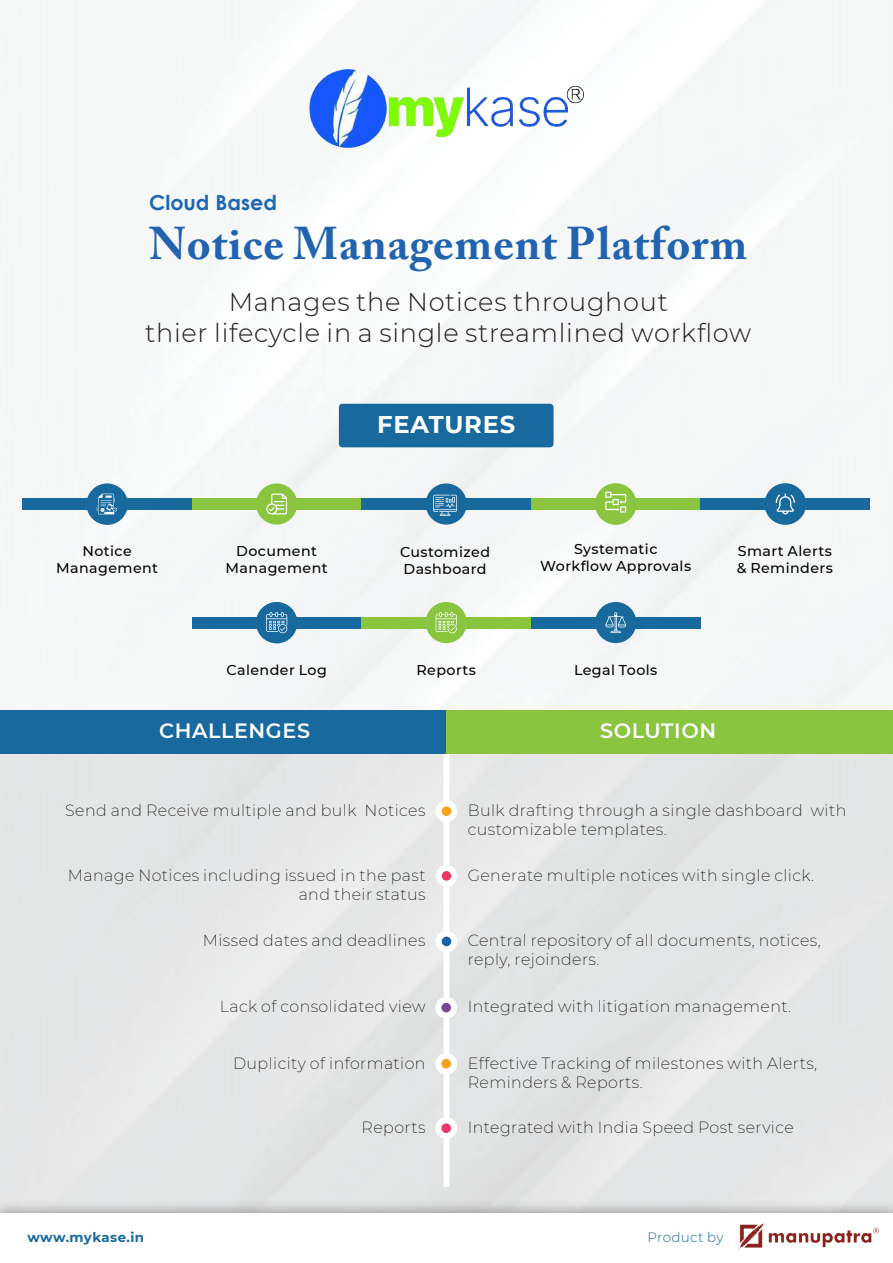
<style>
.page{position:relative;width:893px;height:1263px;background:#fff}
.page>*{position:absolute;margin:0;border:0;box-sizing:border-box;transform-origin:0 0}
.t1{font:700 45.6px "Adobe Caslon Pro";letter-spacing:.02em;color:#2263af}
.t2{font:300 25.65px/30.8px "Montserrat";letter-spacing:.03em;color:#231f20;text-align:center}
.t3{font:700 24.15px "Montserrat";letter-spacing:.03em;color:#fff}
.t4{font:600 20.7px "Montserrat";letter-spacing:.03em;color:#fff}
.t5{font:700 20.7px "Century Gothic";color:#1e67b1}
.t6{font:200 15.9px/19px "Montserrat";letter-spacing:.03em;color:#050504}
.t7{font:500 14.25px/17px "Montserrat";letter-spacing:.03em;color:#050504;text-align:center}
.t8{font:300 13.5px "Montserrat";letter-spacing:.03em;color:#186a9e}
.t9{font:700 13.35px "Montserrat";letter-spacing:.025em;color:#186a9e}
</style>
<div class="page">
<div style="left:0;top:0;width:893px;height:710px;background:#f6f8f8"></div>
<img style="left:307px;top:70px;width:278px;height:77px">
<div style="left:22px;top:498px;width:170px;height:12px;background:#186a9e"></div>
<div style="left:192px;top:498px;width:169px;height:12px;background:#89c53f"></div>
<div style="left:361px;top:498px;width:170px;height:12px;background:#186a9e"></div>
<div style="left:531px;top:498px;width:169px;height:12px;background:#89c53f"></div>
<div style="left:700px;top:498px;width:170px;height:12px;background:#186a9e"></div>
<div style="left:86px;top:483px;width:42px;height:42px;background:#186a9e;border-radius:50%"></div>
<div style="left:256px;top:483px;width:41px;height:42px;background:#89c53f;border-radius:50%"></div>
<div style="left:426px;top:483px;width:41px;height:42px;background:#186a9e;border-radius:50%"></div>
<div style="left:595px;top:483px;width:42px;height:42px;background:#89c53f;border-radius:50%"></div>
<div style="left:764px;top:483px;width:42px;height:42px;background:#186a9e;border-radius:50%"></div>
<svg style="left:266px;top:494px;width:21px;height:20px"></svg>
<svg style="left:605px;top:492px;width:21px;height:21px"></svg>
<svg style="left:97px;top:494px;width:20px;height:20px"></svg>
<svg style="left:776px;top:494px;width:19px;height:21px"></svg>
<svg style="left:433px;top:495px;width:24px;height:21px"></svg>
<div style="left:192px;top:617px;width:169px;height:12px;background:#186a9e"></div>
<div style="left:361px;top:617px;width:170px;height:12px;background:#89c53f"></div>
<div style="left:531px;top:617px;width:169px;height:12px;background:#186a9e"></div>
<div style="left:256px;top:602px;width:41px;height:41px;background:#186a9e;border-radius:50%"></div>
<div style="left:426px;top:602px;width:41px;height:41px;background:#89c53f;border-radius:50%"></div>
<div style="left:595px;top:602px;width:41px;height:41px;background:#186a9e;border-radius:50%"></div>
<svg style="left:266px;top:612px;width:21px;height:21px"></svg>
<svg style="left:436px;top:612px;width:21px;height:21px"></svg>
<svg style="left:605px;top:612px;width:21px;height:21px"></svg>
<div style="left:0;top:715px;width:893px;height:499px;background:#e4e6e6"></div>
<div style="left:443px;top:723px;width:6px;height:464px;background:#fff"></div>
<div style="left:0;top:710px;width:447px;height:43px;background:#186a9e"></div>
<div style="left:339px;top:404px;width:214px;height:43px;background:#186a9e;border-radius:4px"></div>
<div style="left:446px;top:710px;width:447px;height:43px;background:#89c53f"></div>
<div style="left:438px;top:1056px;width:16px;height:15px;background:#f8a11c;border-radius:50%"></div>
<div style="left:435px;top:1053px;width:22px;height:21px;border:6px solid #fff;border-radius:50%"></div>
<div style="left:439px;top:803px;width:15px;height:16px;background:#f8a11c;border-radius:50%"></div>
<div style="left:436px;top:800px;width:21px;height:22px;border:6px solid #fff;border-radius:50%"></div>
<div style="left:438px;top:1120px;width:16px;height:16px;background:#ee3669;border-radius:50%"></div>
<div style="left:435px;top:1117px;width:22px;height:22px;border:6px solid #fff;border-radius:50%"></div>
<div style="left:439px;top:868px;width:15px;height:16px;background:#ee3669;border-radius:50%"></div>
<div style="left:436px;top:865px;width:21px;height:22px;border:6px solid #fff;border-radius:50%"></div>
<div style="left:439px;top:933px;width:15px;height:16px;background:#1b61a7;border-radius:50%"></div>
<div style="left:436px;top:930px;width:21px;height:22px;border:6px solid #fff;border-radius:50%"></div>
<div style="left:438px;top:1000px;width:16px;height:15px;background:#7a479c;border-radius:50%"></div>
<div style="left:435px;top:997px;width:22px;height:21px;border:6px solid #fff;border-radius:50%"></div>
<img style="left:0;top:1194px;width:893px;height:20px">
<img style="left:739px;top:1224px;width:139px;height:26px">
<h3 class="t5" style="left:149px;top:186px;width:129px">Cloud Based</h3>
<h1 class="t1" style="left:149px;top:217px;width:600px">Notice Management Platform</h1>
<h2 class="t2" style="left:145px;top:286px;width:607px">Manages the Notices throughout<br>thier lifecycle in a single streamlined workflow</h2>
<h3 class="t3" style="left:377px;top:407px;width:139px">FEATURES</h3>
<p class="t7" style="left:400px;top:543px;width:92px;text-align:left">Customized<br>Dashboard</p>
<p class="t7" style="left:540px;top:540px;width:152px">Systematic<br>Workflow Approvals</p>
<p class="t7" style="left:56px;top:542px;width:104px">Notice<br>Management</p>
<p class="t7" style="left:737px;top:542px;width:98px;text-align:left">Smart Alerts &amp; Reminders</p>
<p class="t7" style="left:226px;top:542px;width:104px">Document<br>Management</p>
<p class="t7" style="left:227px;top:660px;width:102px">Calender Log</p>
<p class="t7" style="left:416px;top:660px;width:61px">Reports</p>
<p class="t7" style="left:574px;top:660px;width:85px">Legal Tools</p>
<h3 class="t4" style="left:159px;top:716px;width:152px">CHALLENGES</h3>
<h3 class="t4" style="left:600px;top:716px;width:118px">SOLUTION</h3>
<p class="t6" style="left:65px;top:800px;width:362px">Send and Receive multiple and bulk Notices</p>
<p class="t6" style="left:68px;top:865px;width:359px;text-align:right">Manage Notices including issued in the past and their status</p>
<p class="t6" style="left:203px;top:930px;width:224px">Missed dates and deadlines</p>
<p class="t6" style="left:220px;top:997px;width:207px">Lack of consolidated view</p>
<p class="t6" style="left:233px;top:1054px;width:194px">Duplicity of information</p>
<p class="t6" style="left:362px;top:1117px;width:65px">Reports</p>
<p class="t6" style="left:468px;top:800px;width:380px">Bulk drafting through a single dashboard with customizable templates.</p>
<p class="t6" style="left:468px;top:865px;width:348px">Generate multiple notices with single click.</p>
<p class="t6" style="left:468px;top:930px;width:354px">Central repository of all documents, notices, reply, rejoinders.</p>
<p class="t6" style="left:468px;top:997px;width:325px">Integrated with litigation management.</p>
<p class="t6" style="left:468px;top:1054px;width:351px">Effective Tracking of milestones with Alerts,<br>Reminders &amp; Reports.</p>
<p class="t6" style="left:468px;top:1117px;width:327px">Integrated with India Speed Post service</p>
<p class="t9" style="left:28px;top:1227px;width:118px">www.mykase.in</p>
<p class="t8" style="left:647px;top:1228px;width:78px">Product by</p>
</div>
